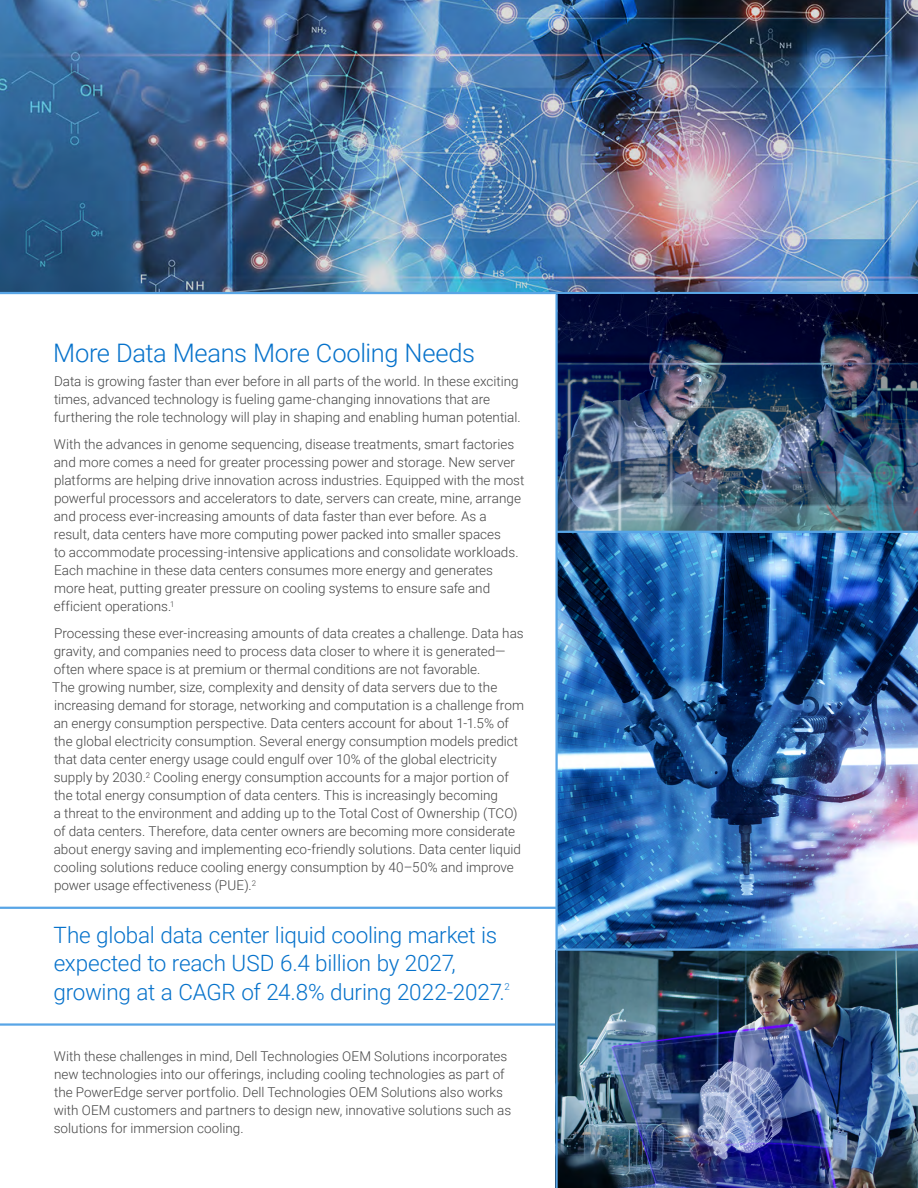
<style>
.page{position:relative;width:918px;height:1188px;background:#fff}
.page>*{position:absolute;margin:0;border:0;box-sizing:border-box;transform-origin:0 0}
.t1{font:300 25.5px "Roboto";letter-spacing:-.015em;color:#0672cb}
.t2{font:300 22.5px/28.5px "Roboto";letter-spacing:-.01em;color:#0672cb}
.t3{font:300 13.5px/18px "Roboto";color:#444}
.t4{font:300 9.6px "Roboto";color:#0672cb}
</style>
<div class="page">
<svg style="left:0;top:907px;width:555px;height:119px"></svg>
<img style="left:0;top:0;width:918px;height:294px">
<img style="left:558px;top:294px;width:360px;height:237px">
<img style="left:558px;top:533px;width:360px;height:415px">
<img style="left:558px;top:951px;width:360px;height:237px">
<hr style="left:555px;top:294px;width:3px;height:894px;background:#58a5e6">
<hr style="left:557px;top:531px;width:361px;height:2px;background:#58a5e6">
<hr style="left:557px;top:948px;width:361px;height:3px;background:#58a5e6">
<h1 class="t1" style="left:53px;top:335px;width:423px">More Data Means More Cooling Needs</h1>
<p class="t3" style="left:54px;top:372px;width:468px">Data is growing faster than ever before in all parts of the world. In these exciting times, advanced technology is fueling game-changing innovations that are furthering the role technology will play in shaping and enabling human potential.</p>
<p class="t3" style="left:54px;top:435px;width:472px">With the advances in genome sequencing, disease treatments, smart factories and more comes a need for greater processing power and storage. New server platforms are helping drive innovation across industries. Equipped with the most powerful processors and accelerators to date, servers can create, mine, arrange and process ever-increasing amounts of data faster than ever before. As a result, data centers have more computing power packed into smaller spaces<br>to accommodate processing-intensive applications and consolidate workloads.<br>Each machine in these data centers consumes more energy and generates more heat, putting greater pressure on cooling systems to ensure safe and efficient operations.<sup>1</sup></p>
<p class="t3" style="left:52px;top:624px;width:473px">Processing these ever-increasing amounts of data creates a challenge. Data has gravity, and companies need to process data closer to where it is generated— often where space is at premium or thermal conditions are not favorable.<br>The growing number, size, complexity and density of data servers due to the increasing demand for storage, networking and computation is a challenge from an energy consumption perspective. Data centers account for about 1-1.5% of the global electricity consumption. Several energy consumption models predict that data center energy usage could engulf over 10% of the global electricity supply by 2030.<sup>2</sup> Cooling energy consumption accounts for a major portion of the total energy consumption of data centers. This is increasingly becoming<br>a threat to the environment and adding up to the Total Cost of Ownership (TCO) of data centers. Therefore, data center owners are becoming more considerate about energy saving and implementing eco-friendly solutions. Data center liquid cooling solutions reduce cooling energy consumption by 40–50% and improve power usage effectiveness (PUE).<sup>2</sup></p>
<h2 class="t2" style="left:53px;top:920px;width:453px">The global data center liquid cooling market is expected to reach USD 6.4 billion by 2027, growing at a CAGR of 24.8% during 2022-2027.</h2>
<p class="t4" style="left:504px;top:980px;width:7px">2</p>
<p class="t3" style="left:54px;top:1047px;width:459px">With these challenges in mind, Dell Technologies OEM Solutions incorporates new technologies into our offerings, including cooling technologies as part of the PowerEdge server portfolio. Dell Technologies OEM Solutions also works with OEM customers and partners to design new, innovative solutions such as solutions for immersion cooling.</p>
</div>
